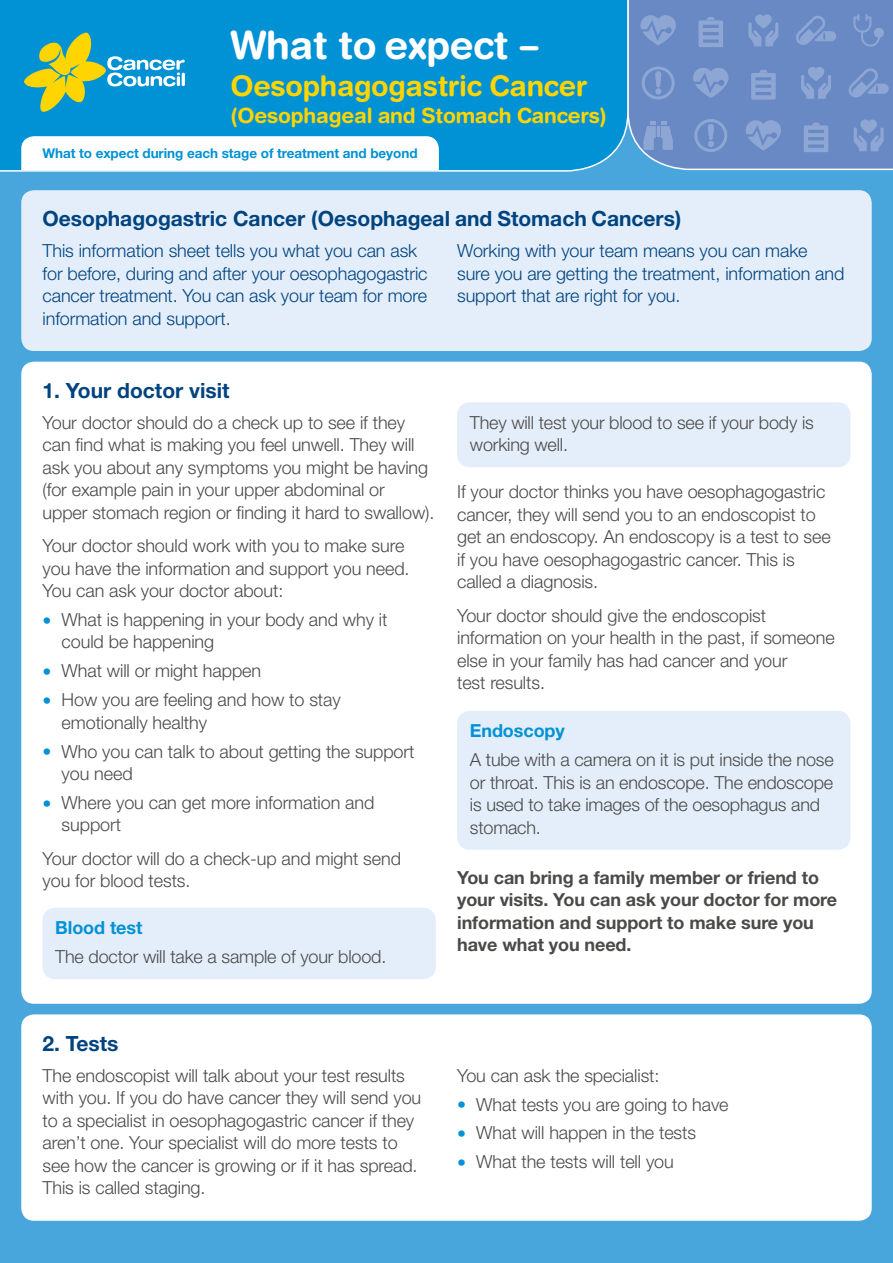
<style>
.page{position:relative;width:893px;height:1263px;background:#48a6dd}
.page>*{position:absolute;margin:0;border:0;box-sizing:border-box;transform-origin:0 0}
.t1{font:700 39px "Helvetica Rounded LT Std";letter-spacing:-.01em;color:#fff}
.t2{font:700 28.5px "Helvetica Rounded LT Std";letter-spacing:-.01em;color:#ffd500}
.t3{font:700 21px "Helvetica Neue LT Std";color:#00437f}
.t4{font:700 21px "Helvetica Rounded LT Std";letter-spacing:-.01em;color:#ffd500}
.t5{font:300 18px/22.5px "Helvetica Neue LT Std";letter-spacing:-.005em;color:#4a4a49}
.t6{font:300 18px/22.5px "Helvetica Neue LT Std";letter-spacing:-.005em;color:#00437f}
.t7{font:700 18px/22.5px "Helvetica Neue LT Std";letter-spacing:-.005em;color:#4a4a49}
.t8{font:700 18px "Helvetica Neue LT Std";letter-spacing:-.005em;color:#0092d4}
.t9{font:700 13.5px "Helvetica Neue LT Std";letter-spacing:-.005em;color:#0092d4}
.s1{color:#0092d4}
</style>
<div class="page">
<div style="left:0;top:0;width:628px;height:172px;background:#0092d4"></div>
<svg style="left:628px;top:0;width:265px;height:169px;background:#6f8fc8"></svg>
<div style="left:21px;top:136px;width:418px;height:34px;background:#fff"></div>
<svg style="left:24px;top:33px;width:161px;height:79px;background:#4faaa4"></svg>
<div style="left:21px;top:190px;width:851px;height:161px;background:#e4eefa;border-radius:13px"></div>
<div style="left:21px;top:362px;width:851px;height:642px;background:#fff;border-radius:13px"></div>
<div style="left:21px;top:1014px;width:851px;height:207px;background:#fff;border-radius:13px"></div>
<div style="left:43px;top:908px;width:393px;height:71px;background:#e4eefa;border-radius:13px"></div>
<div style="left:457px;top:402px;width:393px;height:65px;background:#e4eefa;border-radius:13px"></div>
<div style="left:457px;top:711px;width:393px;height:139px;background:#e4eefa;border-radius:13px"></div>
<h1 class="t1" style="left:230px;top:22px;width:310px">What to expect –</h1>
<h2 class="t2" style="left:230px;top:69px;width:359px">Oesophagogastric Cancer</h2>
<p class="t4" style="left:230px;top:103px;width:378px">(Oesophageal and Stomach Cancers)</p>
<p class="t9" style="left:43px;top:145px;width:377px">What to expect during each stage of treatment and beyond</p>
<p class="t3" style="left:43px;top:206px;width:640px">Oesophagogastric Cancer (Oesophageal and Stomach Cancers)</p>
<p class="t6" style="left:43px;top:239px;width:387px">This information sheet tells you what you can ask for before, during and after your oesophagogastric cancer treatment. You can ask your team for more information and support.</p>
<p class="t6" style="left:457px;top:239px;width:389px">Working with your team means you can make sure you are getting the treatment, information and support that are right for you.</p>
<p class="t3" style="left:43px;top:377px;width:189px">1. Your doctor visit</p>
<p class="t5" style="left:43px;top:411px;width:393px">Your doctor should do a check up to see if they can find what is making you feel unwell. They will ask you about any symptoms you might be having (for example pain in your upper abdominal or<br>upper stomach region or finding it hard to swallow).</p>
<p class="t5" style="left:43px;top:534px;width:369px">Your doctor should work with you to make sure you have the information and support you need.<br>You can ask your doctor about:</p>
<p class="t5" style="left:62px;top:608px;width:327px;text-indent:-19px"><span class="s1">•</span> What is happening in your body and why it could be happening</p>
<p class="t5" style="left:43px;top:659px;width:220px"><span class="s1">•</span> What will or might happen</p>
<p class="t5" style="left:62px;top:688px;width:281px;text-indent:-19px"><span class="s1">•</span> How you are feeling and how to stay emotionally healthy</p>
<p class="t5" style="left:62px;top:739px;width:354px;text-indent:-19px"><span class="s1">•</span> Who you can talk to about getting the support you need</p>
<p class="t5" style="left:62px;top:791px;width:314px;text-indent:-19px"><span class="s1">•</span> Where you can get more information and support</p>
<p class="t5" style="left:43px;top:846px;width:360px">Your doctor will do a check-up and might send you for blood tests.</p>
<p class="t8" style="left:55px;top:916px;width:89px">Blood test</p>
<p class="t5" style="left:55px;top:945px;width:333px">The doctor will take a sample of your blood.</p>
<p class="t5" style="left:470px;top:411px;width:345px">They will test your blood to see if your body is working well.</p>
<p class="t5" style="left:457px;top:480px;width:375px">If your doctor thinks you have oesophagogastric cancer, they will send you to an endoscopist to get an endoscopy. An endoscopy is a test to see if you have oesophagogastric cancer. This is called a diagnosis.</p>
<p class="t5" style="left:457px;top:603px;width:379px">Your doctor should give the endoscopist information on your health in the past, if someone else in your family has had cancer and your<br>test results.</p>
<p class="t8" style="left:470px;top:720px;width:96px">Endoscopy</p>
<p class="t5" style="left:470px;top:748px;width:365px">A tube with a camera on it is put inside the nose or throat. This is an endoscope. The endoscope is used to take images of the oesophagus and stomach.</p>
<p class="t7" style="left:457px;top:866px;width:382px">You can bring a family member or friend to your visits. You can ask your doctor for more information and support to make sure you have what you need.</p>
<p class="t3" style="left:43px;top:1030px;width:77px">2. Tests</p>
<p class="t5" style="left:43px;top:1064px;width:380px">The endoscopist will talk about your test results with you. If you do have cancer they will send you to a specialist in oesophagogastric cancer if they aren’t one. Your specialist will do more tests to see how the cancer is growing or if it has spread.<br>This is called staging.</p>
<p class="t5" style="left:457px;top:1064px;width:204px">You can ask the specialist:</p>
<p class="t5" style="left:457px;top:1092px;width:273px"><span class="s1">•</span> What tests you are going to have</p>
<p class="t5" style="left:457px;top:1121px;width:240px"><span class="s1">•</span> What will happen in the tests</p>
<p class="t5" style="left:457px;top:1150px;width:218px"><span class="s1">•</span> What the tests will tell you</p>
</div>
